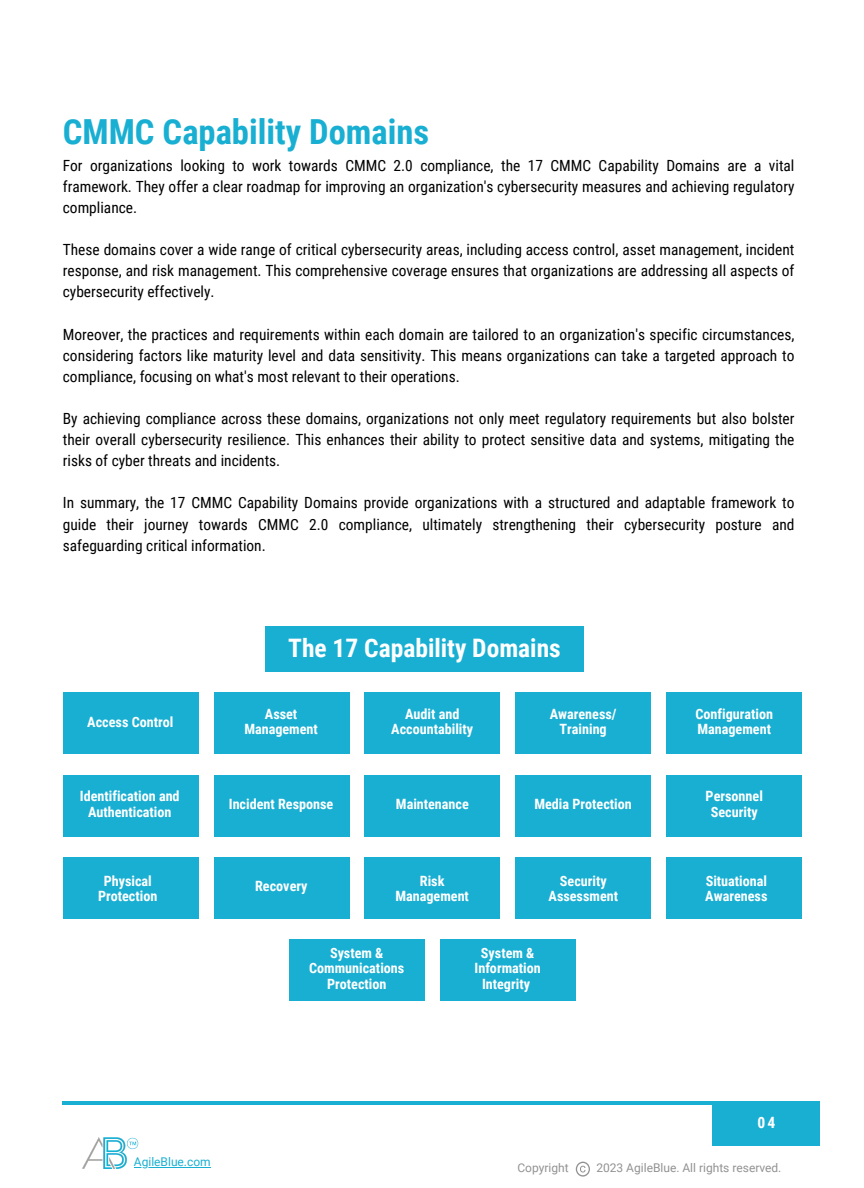
<style>
.page{position:relative;width:864px;height:1188px;background:#fff}
.page>*{position:absolute;margin:0;border:0;box-sizing:border-box;transform-origin:0 0}
.t1{font:700 34.5px "Roboto Condensed";color:#19afd2}
.t2{font:700 25.5px "Roboto Condensed";color:#fff}
.t3{font:700 15.6px "Roboto Condensed";color:#fff}
.t4{font:15.45px/21.1px "Roboto Condensed";color:#000;text-align:justify}
.t5{font:700 14.1px/15.6px "Roboto Condensed";color:#fff;text-align:center}
.t6{font:12px "Roboto";color:#929292}
.t7{font:12px "Roboto";color:#19afd2}
</style>
<div class="page">
<hr style="left:63px;top:1102px;width:757px;height:3px;background:#19afd2">
<div style="left:712px;top:1102px;width:108px;height:44px;background:#19afd2"></div>
<svg style="left:576px;top:1162px;width:14px;height:15px"></svg>
<img style="left:82px;top:1138px;width:44px;height:30px">
<svg style="left:127px;top:1138px;width:11px;height:11px"></svg>
<hr style="left:134px;top:1167px;width:77px;height:1px;background:#19afd2">
<div style="left:63px;top:693px;width:135px;height:61px;background:#19afd2"></div>
<div style="left:214px;top:693px;width:135px;height:61px;background:#19afd2"></div>
<div style="left:365px;top:693px;width:135px;height:61px;background:#19afd2"></div>
<div style="left:516px;top:693px;width:135px;height:61px;background:#19afd2"></div>
<div style="left:667px;top:693px;width:135px;height:61px;background:#19afd2"></div>
<div style="left:63px;top:775px;width:135px;height:61px;background:#19afd2"></div>
<div style="left:214px;top:775px;width:135px;height:61px;background:#19afd2"></div>
<div style="left:365px;top:775px;width:135px;height:61px;background:#19afd2"></div>
<div style="left:516px;top:775px;width:135px;height:61px;background:#19afd2"></div>
<div style="left:667px;top:775px;width:135px;height:61px;background:#19afd2"></div>
<div style="left:63px;top:858px;width:135px;height:60px;background:#19afd2"></div>
<div style="left:214px;top:858px;width:135px;height:60px;background:#19afd2"></div>
<div style="left:365px;top:858px;width:135px;height:60px;background:#19afd2"></div>
<div style="left:516px;top:858px;width:135px;height:60px;background:#19afd2"></div>
<div style="left:667px;top:858px;width:135px;height:60px;background:#19afd2"></div>
<div style="left:290px;top:940px;width:135px;height:61px;background:#19afd2"></div>
<div style="left:440px;top:940px;width:135px;height:61px;background:#19afd2"></div>
<div style="left:266px;top:626px;width:317px;height:46px;background:#19afd2"></div>
<p class="t1" style="left:63px;top:112px;width:368px">CMMC Capability Domains</p>
<p class="t4" style="left:63px;top:155px;width:733px">For organizations looking to work towards CMMC 2.0 compliance, the 17 CMMC Capability Domains are a vital framework. They offer a clear roadmap for improving an organization's cybersecurity measures and achieving regulatory compliance.</p>
<p class="t4" style="left:63px;top:239px;width:733px">These domains cover a wide range of critical cybersecurity areas, including access control, asset management, incident response, and risk management. This comprehensive coverage ensures that organizations are addressing all aspects of cybersecurity effectively.</p>
<p class="t4" style="left:63px;top:324px;width:733px">Moreover, the practices and requirements within each domain are tailored to an organization's specific circumstances, considering factors like maturity level and data sensitivity. This means organizations can take a targeted approach to compliance, focusing on what's most relevant to their operations.</p>
<p class="t4" style="left:63px;top:408px;width:733px">By achieving compliance across these domains, organizations not only meet regulatory requirements but also bolster their overall cybersecurity resilience. This enhances their ability to protect sensitive data and systems, mitigating the risks of cyber threats and incidents.</p>
<p class="t4" style="left:63px;top:493px;width:733px">In summary, the 17 CMMC Capability Domains provide organizations with a structured and adaptable framework to guide their journey towards CMMC 2.0 compliance, ultimately strengthening their cybersecurity posture and safeguarding critical information.</p>
<p class="t5" style="left:87px;top:714px;width:88px">Access Control</p>
<p class="t2" style="left:288px;top:633px;width:274px">The 17 Capability Domains</p>
<p class="t5" style="left:265px;top:706px;width:34px">Asset</p>
<p class="t5" style="left:244px;top:722px;width:75px">Management</p>
<p class="t5" style="left:391px;top:706px;width:83px">Audit and<br>Accountability</p>
<p class="t5" style="left:550px;top:706px;width:68px">Awareness/<br>Training</p>
<p class="t5" style="left:695px;top:706px;width:79px">Configuration</p>
<p class="t5" style="left:697px;top:722px;width:75px">Management</p>
<p class="t5" style="left:80px;top:789px;width:101px">Identification and<br>Authentication</p>
<p class="t5" style="left:229px;top:796px;width:106px">Incident Response</p>
<p class="t5" style="left:396px;top:796px;width:74px">Maintenance</p>
<p class="t5" style="left:534px;top:796px;width:99px">Media Protection</p>
<p class="t5" style="left:104px;top:873px;width:50px">Physical</p>
<p class="t5" style="left:98px;top:889px;width:61px">Protection</p>
<p class="t5" style="left:255px;top:879px;width:54px">Recovery</p>
<p class="t5" style="left:420px;top:873px;width:26px">Risk</p>
<p class="t5" style="left:395px;top:889px;width:75px">Management</p>
<p class="t5" style="left:560px;top:873px;width:48px">Security</p>
<p class="t5" style="left:549px;top:889px;width:71px">Assessment</p>
<p class="t5" style="left:330px;top:945px;width:55px">System &amp;</p>
<p class="t5" style="left:309px;top:961px;width:97px">Communications</p>
<p class="t5" style="left:327px;top:976px;width:61px">Protection</p>
<p class="t5" style="left:481px;top:945px;width:55px">System &amp;</p>
<p class="t5" style="left:475px;top:961px;width:68px">Information</p>
<p class="t5" style="left:482px;top:976px;width:49px">Integrity</p>
<p class="t5" style="left:706px;top:789px;width:59px">Personnel</p>
<p class="t5" style="left:711px;top:804px;width:48px">Security</p>
<p class="t5" style="left:706px;top:873px;width:63px">Situational</p>
<p class="t5" style="left:705px;top:889px;width:64px">Awareness</p>
<p class="t3" style="left:758px;top:1114px;width:19px">04</p>
<p class="t7" style="left:134px;top:1155px;width:78px">AgileBlue.com</p>
<p class="t6" style="left:517px;top:1161px;width:53px">Copyright</p>
<p class="t6" style="left:596px;top:1161px;width:187px">2023 AgileBlue. All rights reserved.</p>
</div>
